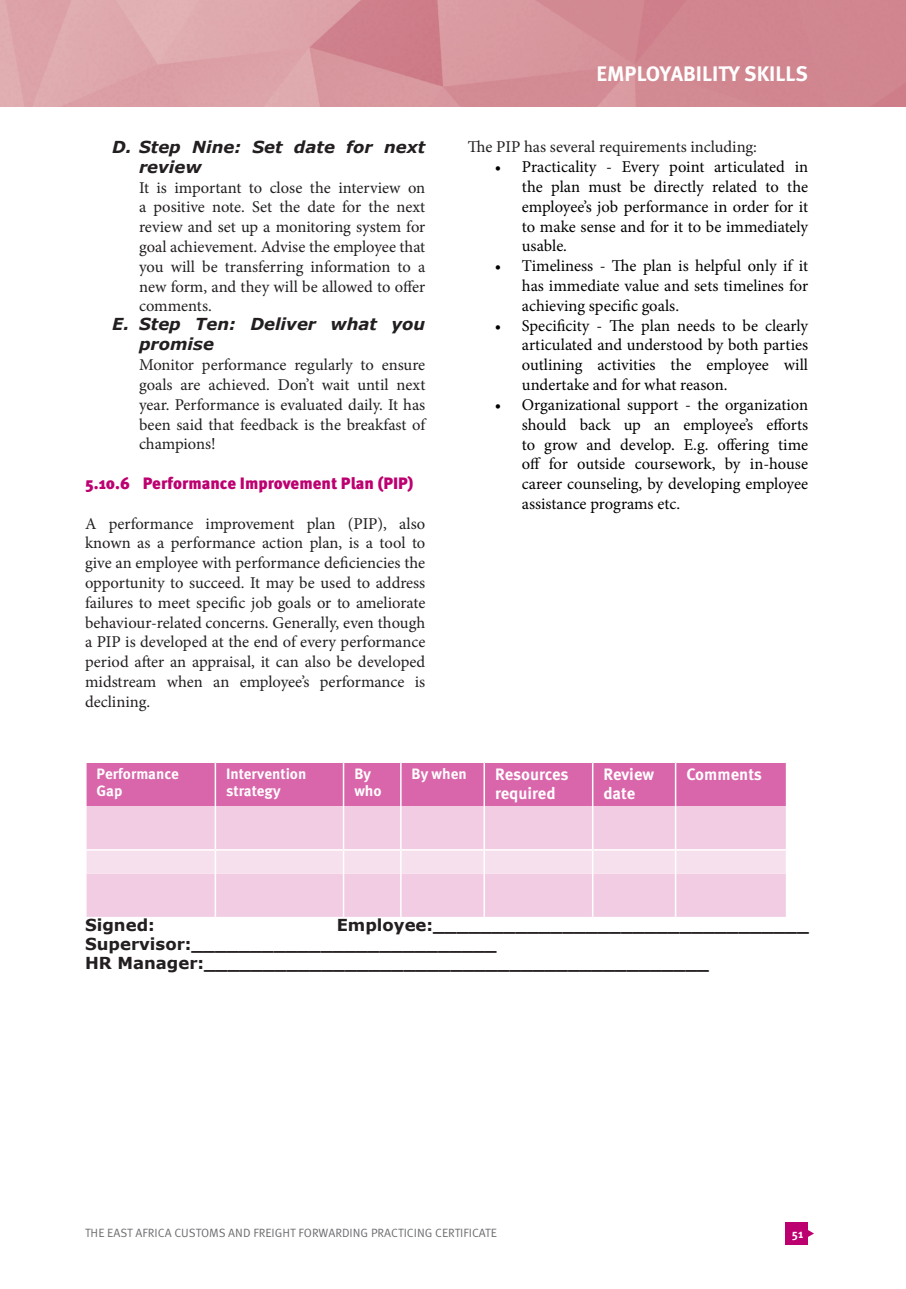
<style>
.page{position:relative;width:906px;height:1289px;background:#fff}
.page>*{position:absolute;margin:0;border:0;box-sizing:border-box;transform-origin:0 0}
.t1{font:700 21px "Meta Pro";color:#fff}
.t2{font:16.5px/19.8px "Minion Pro";color:#231f20;text-align:justify}
.t3{font:16.5px/19.8px "Minion Pro";color:#000;text-align:justify}
.t4{font:700 16.5px/19px "Verdana";color:#231f20}
.t5{font:italic 700 16.5px/19.8px "Verdana";color:#231f20}
.t6{font:900 16.5px "Meta Pro";color:#bd0070}
.TABLE_HEADINGS_WHITE{font:700 16.5px/19px "Meta Pro";color:#fff}
.TABLE_HEADINGS_WHITE-2{font:700 15px/17.2px "Meta Pro";color:#fff}
.t7{font:12px "Meta Pro";color:#6c6d70}
.t8{font:700 12px "Meta Pro";color:#fff}
</style>
<div class="page">
<div style="left:785px;top:1221px;width:23px;height:23px;background:#bd0070"></div>
<svg style="left:808px;top:1230px;width:6px;height:7px"></svg>
<hr style="left:0;top:0;width:1px;height:106px;background:#bd0070">
<div style="left:87px;top:763px;width:699px;height:43px;background:#d966ab"></div>
<div style="left:87px;top:806px;width:699px;height:110px;background:#f2cce3"></div>
<hr style="left:215px;top:763px;width:1px;height:43px;background:#fff">
<hr style="left:343px;top:763px;width:1px;height:43px;background:#fff">
<hr style="left:400px;top:763px;width:1px;height:43px;background:#fff">
<hr style="left:483px;top:763px;width:2px;height:43px;background:#fff">
<hr style="left:592px;top:763px;width:1px;height:43px;background:#fff">
<hr style="left:675px;top:763px;width:1px;height:43px;background:#fff">
<hr style="left:215px;top:806px;width:1px;height:43px;background:#fff">
<hr style="left:343px;top:806px;width:1px;height:43px;background:#fff">
<hr style="left:400px;top:806px;width:1px;height:43px;background:#fff">
<hr style="left:483px;top:806px;width:2px;height:43px;background:#fff">
<hr style="left:592px;top:806px;width:1px;height:43px;background:#fff">
<hr style="left:675px;top:806px;width:1px;height:43px;background:#fff">
<svg style="left:86px;top:849px;width:700px;height:24px;background:#f7e2ee"></svg>
<hr style="left:215px;top:873px;width:1px;height:43px;background:#fff">
<hr style="left:343px;top:873px;width:1px;height:43px;background:#fff">
<hr style="left:400px;top:873px;width:1px;height:43px;background:#fff">
<hr style="left:483px;top:873px;width:2px;height:43px;background:#fff">
<hr style="left:592px;top:873px;width:1px;height:43px;background:#fff">
<hr style="left:675px;top:873px;width:1px;height:43px;background:#fff">
<p class="t5" style="left:139px;top:137px;width:288px;text-indent:-27px">D. Step Nine: Set date for next review</p>
<p class="t2" style="left:139px;top:177px;width:288px">It is important to close the interview on a positive note. Set the date for the next review and set up a monitoring system for goal achievement. Advise the employee that you will be transferring information to a new form, and they will be allowed to offer comments.</p>
<p class="t5" style="left:139px;top:314px;width:288px;text-indent:-27px">E. Step Ten: Deliver what you promise</p>
<p class="t2" style="left:139px;top:355px;width:288px">Monitor performance regularly to ensure goals are achieved. Don’t wait until next year. Performance is evaluated daily. It has been said that feedback is the breakfast of champions!</p>
<p class="t6" style="left:85px;top:473px;width:330px">5.10.6 Performance Improvement Plan (PIP)</p>
<p class="t2" style="left:85px;top:513px;width:342px">A performance improvement plan (PIP), also known as a performance action plan, is a tool to give an employee with performance deficiencies the opportunity to succeed. It may be used to address failures to meet specific job goals or to ameliorate behaviour-related concerns. Generally, even though a PIP is developed at the end of every performance period after an appraisal, it can also be developed midstream when an employee’s performance is declining.</p>
<p class="t1" style="left:596px;top:60px;width:213px">EMPLOYABILITY SKILLS</p>
<p class="t2" style="left:468px;top:137px;width:291px">The PIP has several requirements including:</p>
<p class="t3" style="left:522px;top:157px;width:288px;text-indent:-27px">• Practicality - Every point articulated in the plan must be directly related to the employee’s job performance in order for it to make sense and for it to be immediately usable.</p>
<p class="t3" style="left:522px;top:256px;width:288px;text-indent:-27px">• Timeliness - The plan is helpful only if it has immediate value and sets timelines for achieving specific goals.</p>
<p class="t3" style="left:522px;top:315px;width:288px;text-indent:-27px">• Specificity - The plan needs to be clearly articulated and understood by both parties outlining activities the employee will undertake and for what reason.</p>
<p class="t3" style="left:522px;top:395px;width:288px;text-indent:-27px">• Organizational support - the organization should back up an employee’s efforts to grow and develop. E.g. offering time off for outside coursework, by in-house career counseling, by developing employee assistance programs etc.</p>
<p class="TABLE_HEADINGS_WHITE-2" style="left:97px;top:765px;width:84px">Performance<br>Gap</p>
<p class="TABLE_HEADINGS_WHITE-2" style="left:226px;top:765px;width:82px">Intervention strategy</p>
<p class="TABLE_HEADINGS_WHITE-2" style="left:354px;top:765px;width:29px">By who</p>
<p class="TABLE_HEADINGS_WHITE-2" style="left:412px;top:765px;width:57px">By when</p>
<p class="TABLE_HEADINGS_WHITE" style="left:495px;top:765px;width:75px">Resources required</p>
<p class="TABLE_HEADINGS_WHITE" style="left:603px;top:765px;width:52px">Review date</p>
<p class="TABLE_HEADINGS_WHITE" style="left:686px;top:765px;width:77px">Comments</p>
<p class="t4" style="left:85px;top:915px;width:71px">Signed:</p>
<p class="t4" style="left:85px;top:915px;width:725px;text-indent:252px">Employee:________________________________<br>Supervisor:__________________________</p>
<p class="t4" style="left:85px;top:953px;width:625px">HR Manager:___________________________________________</p>
<p class="t7" style="left:85px;top:1224px;width:413px">THE EAST AFRICA CUSTOMS AND FREIGHT FORWARDING PRACTICING CERTIFICATE</p>
<p class="t8" style="left:792px;top:1226px;width:13px">51</p>
</div>
